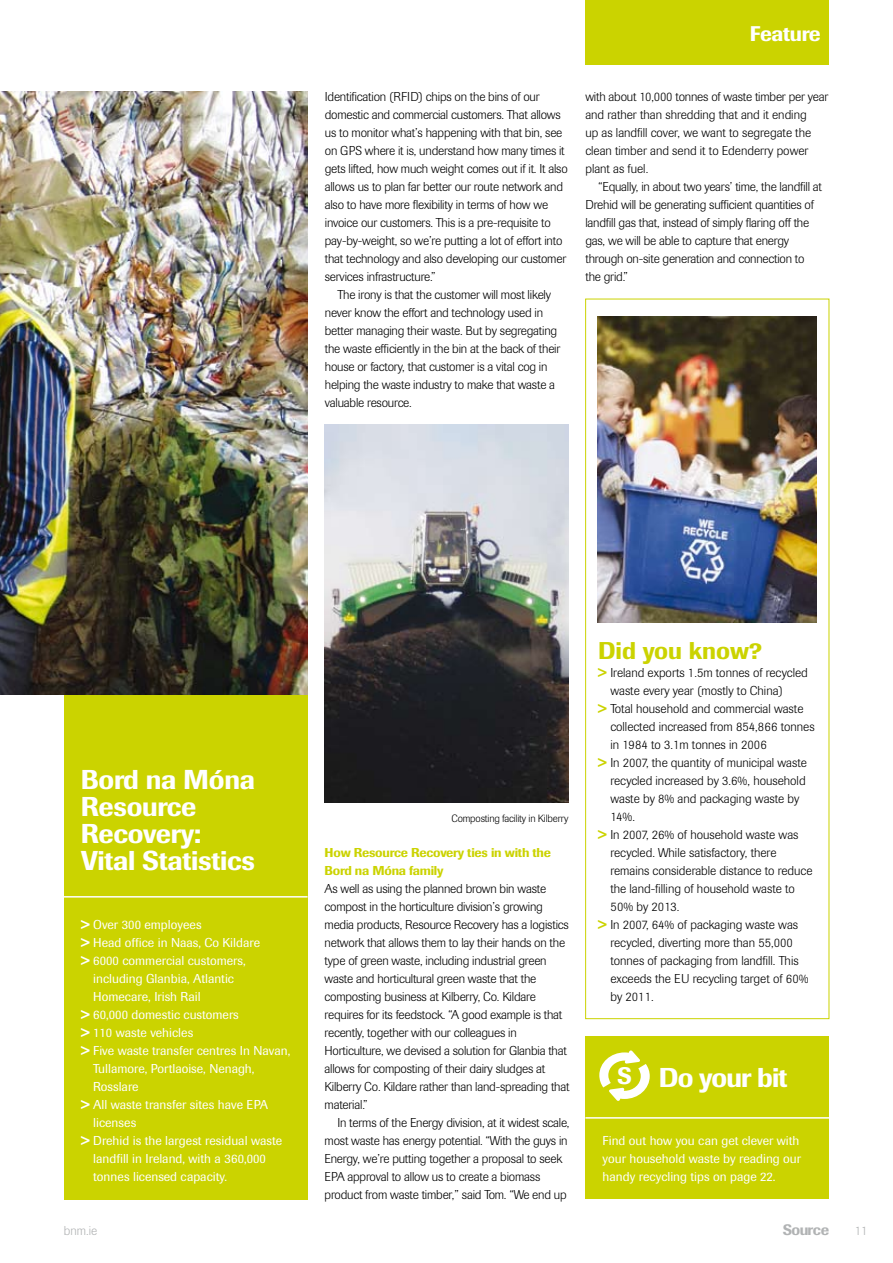
<style>
.page{position:relative;width:893px;height:1263px;background:#fff}
.page>*{position:absolute;margin:0;border:0;box-sizing:border-box;transform-origin:0 0}
.t1{font:500 27px/27px "Imago";letter-spacing:-.01em;color:#fff}
.t2{font:500 27px "Imago";letter-spacing:-.03em;color:#fff}
.t3{font:500 24px "Imago";color:#cbd300}
.t4{font:500 23.7px "Imago";color:#fff}
.t5{font:500 21px "Imago";letter-spacing:-.015em;color:#fff}
.t6{font:500 15px "Imago";letter-spacing:-.04em;color:#b1b3b4}
.t7{font:300 12.75px/18px "Imago";letter-spacing:-.015em;color:#000}
.t8{font:12.75px/18px "Imago";color:#fff}
.t9{font:500 12.75px/18px "Imago";letter-spacing:-.015em;color:#cbd300}
.t10{font:300 12.75px "Imago";color:#b1b3b4}
.t11{font:300 10.5px "Imago";letter-spacing:-.015em;color:#000}
.s1{font-weight:800}
.s2{font-weight:800;color:#cbd300}
</style>
<div class="page">
<img style="left:0;top:91px;width:308px;height:604px">
<div style="left:585px;top:299px;width:244px;height:720px;border:1px solid #cbd300"></div>
<div style="left:64px;top:695px;width:244px;height:504px;background:#cbd300"></div>
<hr style="left:64px;top:896px;width:244px;height:1px;background:#fff">
<img style="left:598px;top:317px;width:218px;height:306px">
<img style="left:325px;top:425px;width:243px;height:378px">
<div style="left:585px;top:0;width:244px;height:65px;background:#cbd300"></div>
<div style="left:585px;top:1036px;width:244px;height:163px;background:#cbd300"></div>
<hr style="left:585px;top:1117px;width:244px;height:1px;background:#fff">
<svg style="left:599px;top:1050px;width:51px;height:51px"></svg>
<h3 class="t5" style="left:750px;top:21px;width:72px">Feature</h3>
<p class="t7" style="left:325px;top:88px;width:244px">Identification (RFID) chips on the bins of our domestic and commercial customers. That allows us to monitor what’s happening with that bin, see on GPS where it is, understand how many times it gets lifted, how much weight comes out if it. It also allows us to plan far better our route network and also to have more flexibility in terms of how we invoice our customers. This is a pre-requisite to pay-by-weight, so we’re putting a lot of effort into that technology and also developing our customer services infrastructure.”</p>
<p class="t7" style="left:325px;top:286px;width:237px;text-indent:13px">The irony is that the customer will most likely never know the effort and technology used in better managing their waste. But by segregating the waste efficiently in the bin at the back of their house or factory, that customer is a vital cog in helping the waste industry to make that waste a valuable resource.</p>
<p class="t7" style="left:585px;top:88px;width:244px">with about 10,000 tonnes of waste timber per year and rather than shredding that and it ending<br>up as landfill cover, we want to segregate the clean timber and send it to Edenderry power plant as fuel.</p>
<p class="t7" style="left:585px;top:178px;width:238px;text-indent:13px">“Equally, in about two years’ time, the landfill at Drehid will be generating sufficient quantities of landfill gas that, instead of simply flaring off the gas, we will be able to capture that energy through on-site generation and connection to the grid.”</p>
<h1 class="t1" style="left:81px;top:766px;width:176px">Bord na Móna<br>Resource<br>Recovery:<br>Vital Statistics</h1>
<p class="t8" style="left:81px;top:915px;width:122px"><span class="s1">&gt;</span> Over 300 employees</p>
<p class="t8" style="left:81px;top:933px;width:181px"><span class="s1">&gt;</span> Head office in Naas, Co Kildare</p>
<p class="t8" style="left:81px;top:951px;width:166px"><span class="s1">&gt;</span> 6000 commercial customers,</p>
<p class="t8" style="left:93px;top:969px;width:142px">including Glanbia, Atlantic</p>
<p class="t8" style="left:93px;top:987px;width:109px">Homecare, Irish Rail</p>
<p class="t8" style="left:81px;top:1006px;width:159px"><span class="s1">&gt;</span> 60,000 domestic customers</p>
<p class="t8" style="left:81px;top:1024px;width:114px"><span class="s1">&gt;</span> 110 waste vehicles</p>
<p class="t8" style="left:81px;top:1042px;width:211px"><span class="s1">&gt;</span> Five waste transfer centres In Navan,</p>
<p class="t8" style="left:93px;top:1060px;width:163px">Tullamore, Portlaoise, Nenagh,</p>
<p class="t8" style="left:93px;top:1078px;width:47px">Rosslare</p>
<p class="t8" style="left:81px;top:1096px;width:189px"><span class="s1">&gt;</span> All waste transfer sites have EPA</p>
<p class="t8" style="left:93px;top:1114px;width:45px">licenses</p>
<p class="t8" style="left:81px;top:1132px;width:203px"><span class="s1">&gt;</span> Drehid is the largest residual waste</p>
<p class="t8" style="left:93px;top:1150px;width:174px">landfill in Ireland, with a 360,000</p>
<p class="t8" style="left:93px;top:1168px;width:135px">tonnes licensed capacity.</p>
<p class="t11" style="left:451px;top:812px;width:118px">Composting facility in Kilberry</p>
<p class="t9" style="left:325px;top:843px;width:228px">How Resource Recovery ties in with the<br>Bord na Móna family</p>
<p class="t7" style="left:325px;top:880px;width:246px">As well as using the planned brown bin waste compost in the horticulture division’s growing media products, Resource Recovery has a logistics network that allows them to lay their hands on the type of green waste, including industrial green waste and horticultural green waste that the composting business at Kilberry, Co. Kildare requires for its feedstock. “A good example is that recently, together with our colleagues in Horticulture, we devised a solution for Glanbia that allows for composting of their dairy sludges at Kilberry Co. Kildare rather than land-spreading that material.”</p>
<p class="t7" style="left:325px;top:1114px;width:246px;text-indent:13px">In terms of the Energy division, at it widest scale, most waste has energy potential. “With the guys in Energy, we’re putting together a proposal to seek EPA approval to allow us to create a biomass product from waste timber,” said Tom. “We end up</p>
<h2 class="t3" style="left:598px;top:636px;width:165px">Did you know?</h2>
<p class="t7" style="left:598px;top:664px;width:211px"><span class="s2">&gt;</span> Ireland exports 1.5m tonnes of recycled</p>
<p class="t7" style="left:610px;top:682px;width:174px">waste every year (mostly to China)</p>
<p class="t7" style="left:598px;top:700px;width:207px"><span class="s2">&gt;</span> Total household and commercial waste</p>
<p class="t7" style="left:610px;top:718px;width:206px">collected increased from 854,866 tonnes</p>
<p class="t7" style="left:610px;top:736px;width:158px">in 1984 to 3.1m tonnes in 2006</p>
<p class="t7" style="left:598px;top:754px;width:210px"><span class="s2">&gt;</span> In 2007, the quantity of municipal waste</p>
<p class="t7" style="left:610px;top:772px;width:197px">recycled increased by 3.6%, household</p>
<p class="t7" style="left:610px;top:790px;width:191px">waste by 8% and packaging waste by</p>
<p class="t7" style="left:610px;top:808px;width:26px">14%.</p>
<p class="t7" style="left:598px;top:826px;width:202px"><span class="s2">&gt;</span> In 2007, 26% of household waste was</p>
<p class="t7" style="left:610px;top:844px;width:168px">recycled. While satisfactory, there</p>
<p class="t7" style="left:610px;top:862px;width:204px">remains considerable distance to reduce</p>
<p class="t7" style="left:610px;top:880px;width:186px">the land-filling of household waste to</p>
<p class="t7" style="left:610px;top:898px;width:71px">50% by 2013.</p>
<p class="t7" style="left:598px;top:916px;width:202px"><span class="s2">&gt;</span> In 2007, 64% of packaging waste was</p>
<p class="t7" style="left:610px;top:934px;width:184px">recycled, diverting more than 55,000</p>
<p class="t7" style="left:610px;top:952px;width:190px">tonnes of packaging from landfill. This</p>
<p class="t7" style="left:610px;top:970px;width:200px">exceeds the EU recycling target of 60%</p>
<p class="t7" style="left:610px;top:988px;width:45px">by 2011.</p>
<h3 class="t4" style="left:617px;top:1062px;width:16px">S</h3>
<h1 class="t2" style="left:659px;top:1061px;width:130px">Do your bit</h1>
<p class="t8" style="left:603px;top:1131px;width:200px">Find out how you can get clever with your household waste by reading our handy recycling tips on page 22.</p>
<p class="t10" style="left:64px;top:1223px;width:35px">bnm.ie</p>
<p class="t6" style="left:783px;top:1221px;width:48px">Source</p>
<p class="t10" style="left:855px;top:1223px;width:14px">11</p>
</div>
